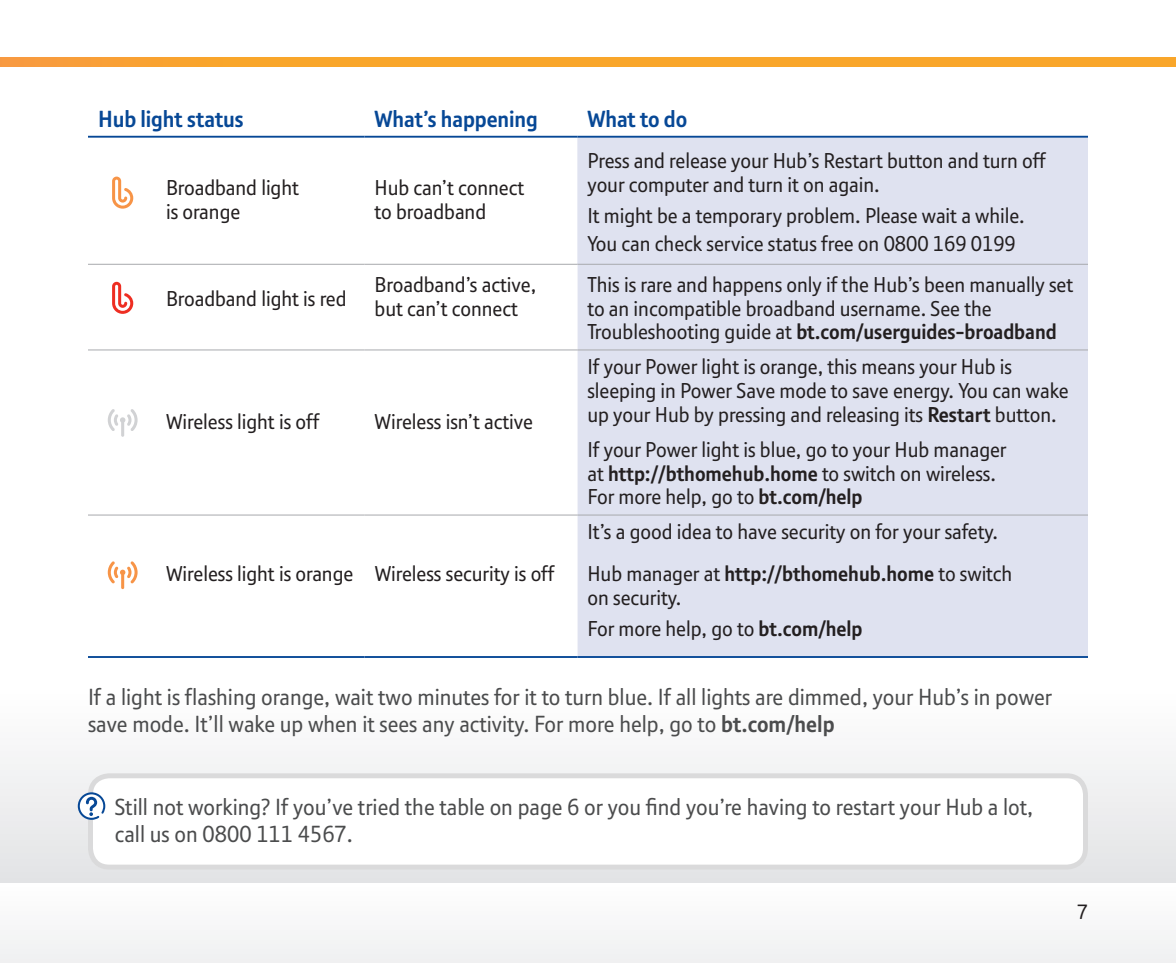
<style>
.page{position:relative;width:1176px;height:963px;background:#fff}
.page>*{position:absolute;margin:0;border:0;box-sizing:border-box;transform-origin:0 0}
.t1{font:22.5px/27.5px "New BT";color:#4b4c4d}
.t2{font:700 22.5px "New BT";letter-spacing:-.005em;color:#074896}
.t3{font:20.75px/23.8px "New BT";letter-spacing:-.005em;color:#231f20}
.t4{font:20px "New BT";color:#231f20}
.s1{font-weight:700}
</style>
<div class="page">
<div style="left:0;top:690px;width:1175px;height:193px;background:linear-gradient(to bottom,#fff,#e2e3e5)"></div>
<div style="left:0;top:883px;width:1175px;height:79px;background:#f7f7f8"></div>
<svg style="left:0;top:58px;width:1175px;height:8px;background:#f8a42c"></svg>
<svg style="left:88px;top:135px;width:999px;height:129px"></svg>
<div style="left:577px;top:138px;width:510px;height:518px;background:#dfe2f0"></div>
<svg style="left:88px;top:281px;width:489px;height:309px"></svg>
<hr style="left:88px;top:264px;width:276px;height:1px;background:#a8a9ad">
<hr style="left:364px;top:264px;width:213px;height:1px;background:#a8a9ad">
<hr style="left:577px;top:264px;width:510px;height:1px;background:#a8a9ad">
<hr style="left:88px;top:514px;width:276px;height:1px;background:#a8a9ad">
<hr style="left:364px;top:514px;width:213px;height:1px;background:#a8a9ad">
<hr style="left:577px;top:514px;width:510px;height:1px;background:#a8a9ad">
<hr style="left:88px;top:136px;width:276px;height:2px;background:#074896">
<hr style="left:364px;top:136px;width:213px;height:2px;background:#074896">
<hr style="left:577px;top:136px;width:510px;height:2px;background:#074896">
<hr style="left:88px;top:656px;width:276px;height:2px;background:#074896">
<hr style="left:364px;top:656px;width:213px;height:2px;background:#074896">
<hr style="left:577px;top:656px;width:510px;height:2px;background:#074896">
<hr style="left:88px;top:349px;width:276px;height:1px;background:#a8a9ad">
<hr style="left:364px;top:349px;width:213px;height:1px;background:#a8a9ad">
<hr style="left:577px;top:349px;width:510px;height:1px;background:#a8a9ad">
<svg style="left:112px;top:176px;width:21px;height:33px"></svg>
<svg style="left:112px;top:282px;width:21px;height:32px"></svg>
<svg style="left:108px;top:409px;width:29px;height:28px"></svg>
<svg style="left:108px;top:561px;width:29px;height:28px"></svg>
<div style="left:88px;top:773px;width:999px;height:96px;background:#fff;border-radius:21px"></div>
<div style="left:88px;top:773px;width:999px;height:96px;border:5px solid #6c6d70;border-radius:19px"></div>
<svg style="left:78px;top:792px;width:27px;height:27px"></svg>
<p class="t2" style="left:98px;top:106px;width:147px">Hub light status</p>
<p class="t2" style="left:374px;top:106px;width:165px">What’s happening</p>
<p class="t2" style="left:587px;top:106px;width:101px">What to do</p>
<p class="t3" style="left:166px;top:176px;width:134px">Broadband light is orange</p>
<p class="t3" style="left:374px;top:176px;width:151px">Hub can’t connect to broadband</p>
<p class="t3" style="left:587px;top:148px;width:460px">Press and release your Hub’s Restart button and turn off your computer and turn it on again.</p>
<p class="t3" style="left:587px;top:201px;width:439px;line-height:27.5px">It might be a temporary problem. Please wait a while.<br>You can check service status free on 0800 169 0199</p>
<p class="t3" style="left:166px;top:286px;width:182px">Broadband light is red</p>
<p class="t3" style="left:374px;top:272px;width:163px">Broadband’s active, but can’t connect</p>
<p class="t3" style="left:587px;top:272px;width:487px">This is rare and happens only if the Hub’s been manually set to an incompatible broadband username. See the<br>Troubleshooting guide at <span class="s1">bt.com/userguides-broadband</span></p>
<p class="t3" style="left:166px;top:409px;width:155px">Wireless light is off</p>
<p class="t3" style="left:374px;top:409px;width:160px">Wireless isn’t active</p>
<p class="t3" style="left:166px;top:561px;width:390px">Wireless light is orange Wireless security is off</p>
<p class="t3" style="left:587px;top:354px;width:482px">If your Power light is orange, this means your Hub is sleeping in Power Save mode to save energy. You can wake up your Hub by pressing and releasing its <span class="s1">Restart</span> button.</p>
<p class="t3" style="left:587px;top:437px;width:420px">If your Power light is blue, go to your Hub manager at <span class="s1">http://bthomehub.home</span> to switch on wireless.<br>For more help, go to <span class="s1">bt.com/help</span></p>
<p class="t3" style="left:587px;top:511px;width:426px;line-height:41.2px">It’s a good idea to have security on for your safety.<br>Hub manager at <span class="s1">http://bthomehub.home</span> to switch</p>
<p class="t3" style="left:587px;top:581px;width:276px;line-height:31.2px">on security.<br>For more help, go to <span class="s1">bt.com/help</span></p>
<p class="t1" style="left:88px;top:682px;width:965px">If a light is flashing orange, wait two minutes for it to turn blue. If all lights are dimmed, your Hub’s in power save mode. It’ll wake up when it sees any activity. For more help, go to <span class="s1">bt.com/help</span></p>
<p class="t1" style="left:115px;top:792px;width:919px">Still not working? If you’ve tried the table on page 6 or you find you’re having to restart your Hub a lot, call us on 0800 111 4567.</p>
<p class="t4" style="left:1076px;top:899px;width:12px">7</p>
</div>
